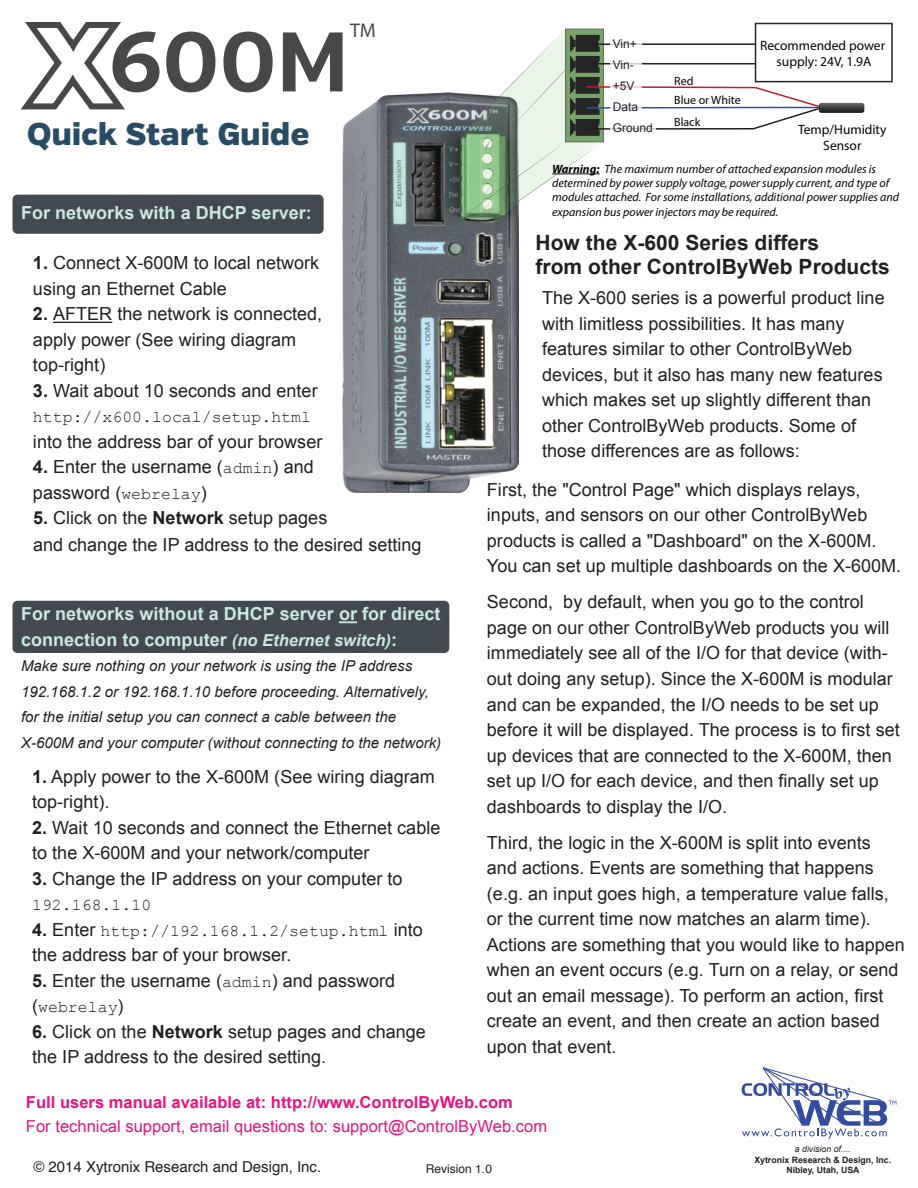
<style>
.page{position:relative;width:918px;height:1188px;background:#fff}
.page>*{position:absolute;margin:0;border:0;box-sizing:border-box;transform-origin:0 0}
.t1{font:700 84.3px "Verb";color:#474949}
.t2{font:900 31.5px "Verb";letter-spacing:.01em;color:#284c63}
.t3{font:700 21px/24px "Arial";color:#231f20}
.t4{font:19.95px "Myriad Pro";color:#474949}
.t5{font:18px/25.5px "Arial";color:#231f20}
.t6{font:700 18px/25.5px "Arial";color:#cce8e3}
.t7{font:16.5px "Courier New";color:#231f20}
.t8{font:16.5px "Arial";color:#ed127f}
.t9{font:700 16.5px "Arial";color:#ed127f}
.t10{font:italic 15px/25.5px "Arial";color:#231f20}
.t11{font:15px "Helvetica";color:#231f20}
.t12{font:13.5px/16.2px "Myriad Pro";color:#040503;text-align:center}
.t13{font:italic 12px/14.4px "Myriad Pro";color:#040503}
.t14{font:12px "Arial";color:#231f20}
.t15{font:12px/19.4px "Myriad Pro";color:#040503}
.t16{font:12px "Helvetica";color:#231f20}
.t17{font:700 8.7px "Arial";color:#231f20}
.t18{font:italic 8.7px "Arial";color:#231f20}
.s1{font-weight:700}
.s2{font-family:"Courier New";font-size:16.5px}
.s3{font-style:italic;font-size:16.5px}
.s4{font-family:"Arial";font-weight:700;font-size:18px}
.s5{font-family:"Arial";font-size:18px}
</style>
<div class="page">
<svg style="left:742px;top:1067px;width:154px;height:72px"></svg>
<svg style="left:20px;top:22px;width:105px;height:88px"></svg>
<hr style="left:53px;top:322px;width:59px;height:1px;background:#231f20">
<img style="left:342px;top:93px;width:177px;height:399px">
<div style="left:12px;top:195px;width:312px;height:39px;background:#434a4f;border-radius:5px"></div>
<svg style="left:460px;top:29px;width:404px;height:190px"></svg>
<div style="left:755px;top:23px;width:138px;height:59px;border:2px solid #252626"></div>
<hr style="left:552px;top:174px;width:48px;height:1px;background:#040503">
<div style="left:13px;top:601px;width:436px;height:52px;background:#434a4f;border-radius:5px"></div>
<svg style="left:339px;top:621px;width:18px;height:2px"></svg>
<p class="t4" style="left:350px;top:18px;width:27px">TM</p>
<h1 class="t1" style="left:109px;top:11px;width:242px">600M</h1>
<h2 class="t2" style="left:27px;top:115px;width:284px">Quick Start Guide</h2>
<p class="t14" style="left:613px;top:36px;width:26px">Vin+</p>
<p class="t14" style="left:613px;top:57px;width:23px">Vin-</p>
<p class="t14" style="left:613px;top:78px;width:23px">+5V</p>
<p class="t14" style="left:613px;top:99px;width:27px">Data</p>
<p class="t14" style="left:613px;top:120px;width:42px">Ground</p>
<p class="t15" style="left:674px;top:71px;width:68px">Red<br>Blue or White</p>
<p class="t15" style="left:674px;top:112px;width:28px">Black</p>
<p class="t12" style="left:760px;top:37px;width:127px">Recommended power supply: 24V, 1.9A</p>
<p class="t12" style="left:798px;top:121px;width:90px">Temp/Humidity<br>Sensor</p>
<p class="t13" style="left:552px;top:161px;width:348px"><span class="s1">Warning:</span> The maximum number of attached expansion modules is determined by power supply voltage, power supply current, and type of modules attached. For some installations, additional power supplies and</p>
<p class="t6" style="left:21px;top:201px;width:292px">For networks with a DHCP server:</p>
<p class="t13" style="left:552px;top:204px;width:228px">expansion bus power injectors may be required.</p>
<p class="t5" style="left:33px;top:251px;width:288px"><span class="s1">1.</span> Connect X-600M to local network using an Ethernet Cable</p>
<p class="t5" style="left:33px;top:302px;width:291px"><span class="s1">2.</span> AFTER the network is connected, apply power (See wiring diagram top-right)</p>
<p class="t5" style="left:33px;top:378px;width:286px"><span class="s1">3.</span> Wait about 10 seconds and enter</p>
<p class="t7" style="left:33px;top:407px;width:280px">http://x600.local/setup.html</p>
<p class="t5" style="left:33px;top:429px;width:291px">into the address bar of your browser</p>
<p class="t5" style="left:33px;top:455px;width:282px"><span class="s1">4.</span> Enter the username (<span class="s2">admin</span>) and password (<span class="s2">webrelay</span>)</p>
<p class="t5" style="left:33px;top:505px;width:390px;line-height:27px"><span class="s1">5.</span> Click on the <span class="s1">Network</span> setup pages<br>and change the IP address to the desired setting</p>
<p class="t6" style="left:21px;top:602px;width:421px">For networks without a DHCP server or for direct connection to computer <span class="s3">(no Ethernet switch)</span>:</p>
<p class="t10" style="left:21px;top:654px;width:422px">Make sure nothing on your network is using the IP address 192.168.1.2 or 192.168.1.10 before proceeding. Alternatively, for the initial setup you can connect a cable between the X-600M and your computer (without connecting to the network)</p>
<p class="t5" style="left:32px;top:764px;width:404px"><span class="s1">1.</span> Apply power to the X-600M (See wiring diagram top-right).</p>
<p class="t5" style="left:32px;top:815px;width:410px"><span class="s1">2.</span> Wait 10 seconds and connect the Ethernet cable to the X-600M and your network/computer</p>
<p class="t5" style="left:32px;top:866px;width:372px"><span class="s1">3.</span> Change the IP address on your computer to</p>
<p class="t7" style="left:32px;top:895px;width:121px">192.168.1.10</p>
<p class="t7" style="left:32px;top:920px;width:392px"><span class="s4">4.</span> <span class="s5">Enter</span> http://192.168.1.2/setup.html <span class="s5">into</span></p>
<p class="t5" style="left:32px;top:942px;width:261px">the address bar of your browser.</p>
<p class="t5" style="left:32px;top:968px;width:365px"><span class="s1">5.</span> Enter the username (<span class="s2">admin</span>) and password</p>
<p class="t7" style="left:32px;top:997px;width:93px"><span class="s5">(</span>webrelay<span class="s5">)</span></p>
<p class="t5" style="left:32px;top:1019px;width:395px"><span class="s1">6.</span> Click on the <span class="s1">Network</span> setup pages and change the IP address to the desired setting.</p>
<p class="t3" style="left:536px;top:232px;width:356px">How the X-600 Series differs<br>from other ControlByWeb Products</p>
<p class="t5" style="left:542px;top:285px;width:344px">The X-600 series is a powerful product line with limitless possibilities. It has many features similar to other ControlByWeb devices, but it also has many new features which makes set up slightly different than other ControlByWeb products. Some of those differences are as follows:</p>
<p class="t5" style="left:487px;top:477px;width:416px">First, the "Control Page" which displays relays, inputs, and sensors on our other ControlByWeb products is called a "Dashboard" on the X-600M.<br>You can set up multiple dashboards on the X-600M.</p>
<p class="t5" style="left:487px;top:590px;width:414px">Second, by default, when you go to the control page on our other ControlByWeb products you will immediately see all of the I/O for that device (with&shy;out doing any setup). Since the X-600M is modular and can be expanded, the I/O needs to be set up before it will be displayed. The process is to first set up devices that are connected to the X-600M, then set up I/O for each device, and then finally set up dashboards to display the I/O.</p>
<p class="t5" style="left:487px;top:830px;width:420px">Third, the logic in the X-600M is split into events and actions. Events are something that happens (e.g. an input goes high, a temperature value falls, or the current time now matches an alarm time).<br>Actions are something that you would like to happen when an event occurs (e.g. Turn on a relay, or send out an email message). To perform an action, first create an event, and then create an action based upon that event.</p>
<p class="t9" style="left:26px;top:1091px;width:488px">Full users manual available at: http://www.ControlByWeb.com</p>
<p class="t8" style="left:26px;top:1115px;width:523px">For technical support, email questions to: support@ControlByWeb.com</p>
<p class="t18" style="left:795px;top:1144px;width:57px">a division of....</p>
<p class="t17" style="left:754px;top:1154px;width:138px">Xytronix Research &amp; Design, Inc.</p>
<p class="t11" style="left:33px;top:1155px;width:289px">© 2014 Xytronix Research and Design, Inc.</p>
<p class="t17" style="left:786px;top:1164px;width:75px">Nibley, Utah, USA</p>
<p class="t16" style="left:426px;top:1160px;width:68px">Revision 1.0</p>
</div>
